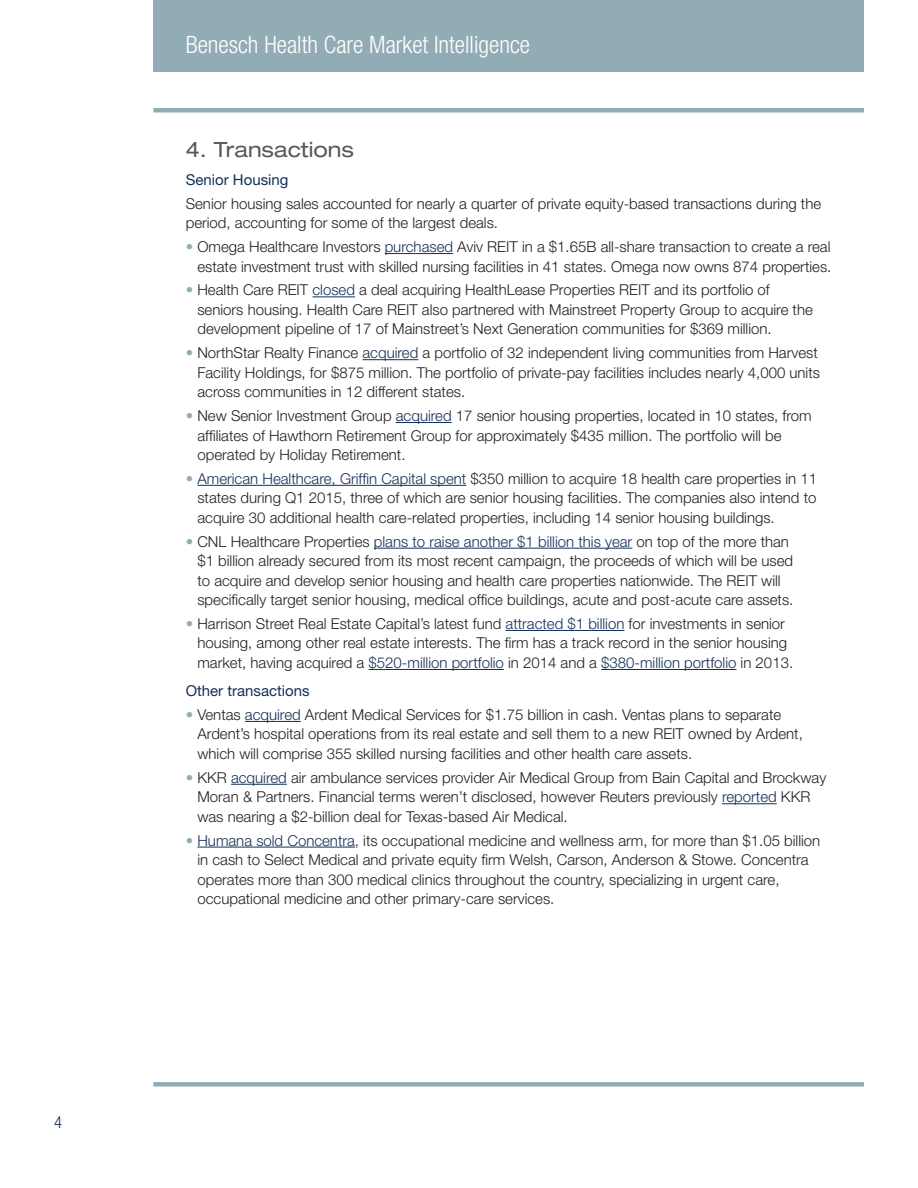
<style>
.page{position:relative;width:918px;height:1188px;background:#fff}
.page>*{position:absolute;margin:0;border:0;box-sizing:border-box;transform-origin:0 0}
.t1{font:300 condensed 24px "Helvetica Neue";color:#fff}
.t2{font:expanded 21px "Helvetica Neue";color:#57585a}
.t3{font:300 condensed 16.5px "Helvetica Neue";color:#153059}
.t4{font:300 15px/19.5px "Helvetica Neue";color:#231f20}
.t5{font:15px "Helvetica Neue";color:#153059}
.s1{color:#92acb6}
.s2{color:#153059}
</style>
<div class="page">
<div style="left:153px;top:0;width:711px;height:71px;background:#92acb6"></div>
<hr style="left:385px;top:253px;width:68px;height:1px;background:#153059">
<hr style="left:312px;top:297px;width:43px;height:1px;background:#153059">
<hr style="left:362px;top:359px;width:56px;height:1px;background:#153059">
<hr style="left:396px;top:422px;width:56px;height:1px;background:#153059">
<hr style="left:197px;top:485px;width:269px;height:1px;background:#153059">
<hr style="left:374px;top:548px;width:258px;height:1px;background:#153059">
<hr style="left:506px;top:630px;width:118px;height:1px;background:#153059">
<hr style="left:369px;top:669px;width:135px;height:1px;background:#153059">
<hr style="left:601px;top:669px;width:135px;height:1px;background:#153059">
<hr style="left:245px;top:721px;width:56px;height:1px;background:#153059">
<hr style="left:231px;top:784px;width:56px;height:1px;background:#153059">
<hr style="left:722px;top:803px;width:55px;height:1px;background:#153059">
<hr style="left:197px;top:847px;width:158px;height:1px;background:#153059">
<div style="left:153px;top:1082px;width:711px;height:5px;background:#92acb6"></div>
<hr style="left:153px;top:108px;width:711px;height:4px;background:#92acb6">
<p class="t3" style="left:54px;top:1112px;width:9px">4</p>
<h1 class="t1" style="left:186px;top:31px;width:346px">Benesch Health Care Market Intelligence</h1>
<h2 class="t2" style="left:186px;top:137px;width:170px">4. Transactions</h2>
<p class="t5" style="left:186px;top:171px;width:104px">Senior Housing</p>
<p class="t4" style="left:186px;top:193px;width:637px">Senior housing sales accounted for nearly a quarter of private equity-based transactions during the period, accounting for some of the largest deals.</p>
<p class="t4" style="left:186px;top:237px;width:647px;text-align:right"><span class="s1">•</span> Omega Healthcare Investors <span class="s2">purchased</span> Aviv REIT in a $1.65B all-share transaction to create a real estate investment trust with skilled nursing facilities in 41 states. Omega now owns 874 properties.</p>
<p class="t4" style="left:197px;top:280px;width:617px;text-indent:-12px"><span class="s1">•</span> Health Care REIT <span class="s2">closed</span> a deal acquiring HealthLease Properties REIT and its portfolio of seniors housing. Health Care REIT also partnered with Mainstreet Property Group to acquire the development pipeline of 17 of Mainstreet’s Next Generation communities for $369 million.</p>
<p class="t4" style="left:197px;top:343px;width:624px;text-indent:-12px"><span class="s1">•</span> NorthStar Realty Finance <span class="s2">acquired</span> a portfolio of 32 independent living communities from Harvest<br>Facility Holdings, for $875 million. The portfolio of private-pay facilities includes nearly 4,000 units across communities in 12 different states.</p>
<p class="t4" style="left:197px;top:406px;width:616px;text-indent:-12px"><span class="s1">•</span> New Senior Investment Group <span class="s2">acquired</span> 17 senior housing properties, located in 10 states, from affiliates of Hawthorn Retirement Group for approximately $435 million. The portfolio will be operated by Holiday Retirement.</p>
<p class="t4" style="left:197px;top:468px;width:621px;text-align:justify;text-indent:-12px"><span class="s1">•</span> <span class="s2">American Healthcare, Griffin Capital spent</span> $350 million to acquire 18 health care properties in 11 states during Q1 2015, three of which are senior housing facilities. The companies also intend to acquire 30 additional health care-related properties, including 14 senior housing buildings.</p>
<p class="t4" style="left:197px;top:531px;width:597px;text-indent:-12px"><span class="s1">•</span> CNL Healthcare Properties <span class="s2">plans to raise another $1 billion this year</span> on top of the more than $1 billion already secured from its most recent campaign, the proceeds of which will be used to acquire and develop senior housing and health care properties nationwide. The REIT will specifically target senior housing, medical office buildings, acute and post-acute care assets.</p>
<p class="t4" style="left:197px;top:614px;width:597px;text-indent:-12px"><span class="s1">•</span> Harrison Street Real Estate Capital’s latest fund <span class="s2">attracted $1 billion</span> for investments in senior housing, among other real estate interests. The firm has a track record in the senior housing market, having acquired a <span class="s2">$520-million portfolio</span> in 2014 and a <span class="s2">$380-million portfolio</span> in 2013.</p>
<p class="t5" style="left:186px;top:682px;width:125px">Other transactions</p>
<p class="t4" style="left:197px;top:705px;width:607px;text-indent:-12px"><span class="s1">•</span> Ventas <span class="s2">acquired</span> Ardent Medical Services for $1.75 billion in cash. Ventas plans to separate<br>Ardent’s hospital operations from its real estate and sell them to a new REIT owned by Ardent, which will comprise 355 skilled nursing facilities and other health care assets.</p>
<p class="t4" style="left:197px;top:767px;width:630px;text-indent:-12px"><span class="s1">•</span> KKR <span class="s2">acquired</span> air ambulance services provider Air Medical Group from Bain Capital and Brockway<br>Moran &amp; Partners. Financial terms weren’t disclosed, however Reuters previously <span class="s2">reported</span> KKR was nearing a $2-billion deal for Texas-based Air Medical.</p>
<p class="t4" style="left:197px;top:830px;width:624px;text-indent:-12px"><span class="s1">•</span> <span class="s2">Humana sold Concentra</span>, its occupational medicine and wellness arm, for more than $1.05 billion in cash to Select Medical and private equity firm Welsh, Carson, Anderson &amp; Stowe. Concentra operates more than 300 medical clinics throughout the country, specializing in urgent care, occupational medicine and other primary-care services.</p>
</div>
